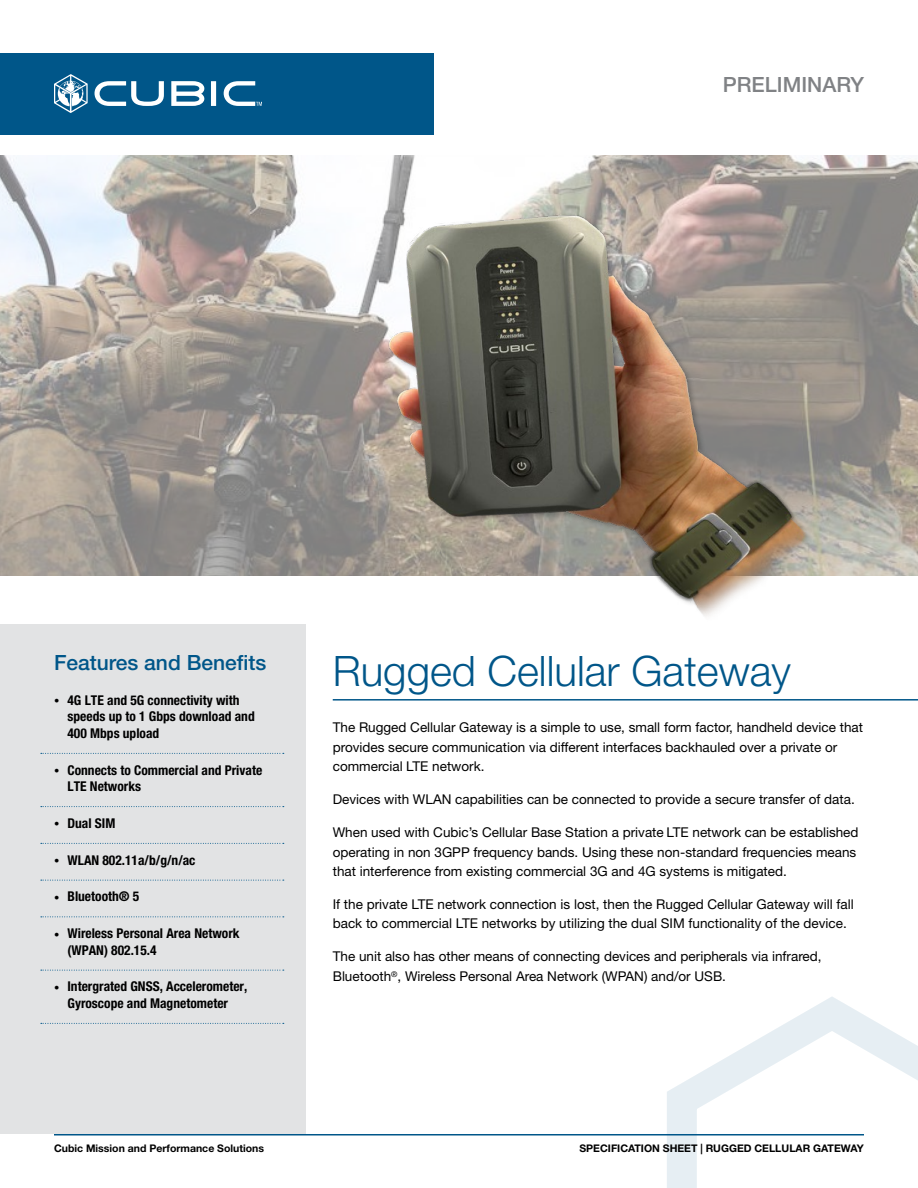
<style>
.page{position:relative;width:918px;height:1188px;background:#fff}
.page>*{position:absolute;margin:0;border:0;box-sizing:border-box;transform-origin:0 0}
.t1{font:300 42px "Helvetica Neue LT Std";color:#005689}
.t2{font:500 21px "Helvetica Neue LT Std";color:#005689}
.t3{font:500 21px "Helvetica Neue LT Std";color:#808285}
.t4{font:13.5px/19.5px "Helvetica Neue LT Std";color:#000}
.t5{font:700 condensed 13.5px/16.5px "Helvetica Neue LT Std";color:#000}
.t6{font:700 10.5px "Helvetica Neue LT Std";color:#000}
.s1{font-family:"Arial";font-weight:400;font-stretch:normal;font-size:15px}
</style>
<div class="page">
<svg style="left:667px;top:997px;width:251px;height:191px"></svg>
<hr style="left:54px;top:1134px;width:810px;height:2px;background:#005689">
<div style="left:0;top:53px;width:434px;height:81px;background:#005689"></div>
<svg style="left:54px;top:74px;width:208px;height:39px"></svg>
<div style="left:0;top:625px;width:305px;height:509px;background:#e2e3e4"></div>
<hr style="left:333px;top:699px;width:585px;height:2px;background:#005689">
<img style="left:0;top:155px;width:918px;height:420px">
<img style="left:353px;top:198px;width:476px;height:418px">
<svg style="left:41px;top:753px;width:243px;height:1px"></svg>
<svg style="left:41px;top:806px;width:243px;height:1px"></svg>
<svg style="left:41px;top:843px;width:243px;height:1px"></svg>
<svg style="left:41px;top:880px;width:243px;height:1px"></svg>
<svg style="left:41px;top:916px;width:243px;height:1px"></svg>
<svg style="left:41px;top:970px;width:243px;height:1px"></svg>
<svg style="left:41px;top:1023px;width:243px;height:1px"></svg>
<h2 class="t3" style="left:723px;top:72px;width:143px">PRELIMINARY</h2>
<h2 class="t2" style="left:54px;top:650px;width:214px">Features and Benefits</h2>
<p class="t5" style="left:68px;top:692px;width:189px;text-indent:-14px"><span class="s1">•</span> 4G LTE and 5G connectivity with speeds up to 1 Gbps download and<br>400 Mbps upload</p>
<p class="t5" style="left:68px;top:762px;width:196px;text-indent:-14px"><span class="s1">•</span> Connects to Commercial and Private<br>LTE Networks</p>
<p class="t5" style="left:54px;top:815px;width:63px"><span class="s1">•</span> Dual SIM</p>
<p class="t5" style="left:54px;top:852px;width:143px"><span class="s1">•</span> WLAN 802.11a/b/g/n/ac</p>
<p class="t5" style="left:54px;top:888px;width:87px"><span class="s1">•</span> Bluetooth® 5</p>
<p class="t5" style="left:68px;top:925px;width:174px;text-indent:-14px"><span class="s1">•</span> Wireless Personal Area Network (WPAN) 802.15.4</p>
<p class="t5" style="left:54px;top:978px;width:195px;text-align:center"><span class="s1">•</span> Intergrated GNSS, Accelerometer,<br>Gyroscope and Magnetometer</p>
<h1 class="t1" style="left:333px;top:645px;width:460px">Rugged Cellular Gateway</h1>
<p class="t4" style="left:333px;top:717px;width:532px">The Rugged Cellular Gateway is a simple to use, small form factor, handheld device that provides secure communication via different interfaces backhauled over a private or commercial LTE network.</p>
<p class="t4" style="left:333px;top:789px;width:524px">Devices with WLAN capabilities can be connected to provide a secure transfer of data.</p>
<p class="t4" style="left:333px;top:822px;width:527px">When used with Cubic’s Cellular Base Station a private LTE network can be established operating in non 3GPP frequency bands. Using these non-standard frequencies means that interference from existing commercial 3G and 4G systems is mitigated.</p>
<p class="t4" style="left:333px;top:895px;width:523px;line-height:18.5px">If the private LTE network connection is lost, then the Rugged Cellular Gateway will fall back to commercial LTE networks by utilizing the dual SIM functionality of the device.</p>
<p class="t4" style="left:333px;top:947px;width:490px">The unit also has other means of connecting devices and peripherals via infrared,<br>Bluetooth<sup>®</sup>, Wireless Personal Area Network (WPAN) and/or USB.</p>
<p class="t6" style="left:54px;top:1142px;width:212px">Cubic Mission and Performance Solutions</p>
<p class="t6" style="left:580px;top:1142px;width:286px">SPECIFICATION SHEET | RUGGED CELLULAR GATEWAY</p>
</div>
